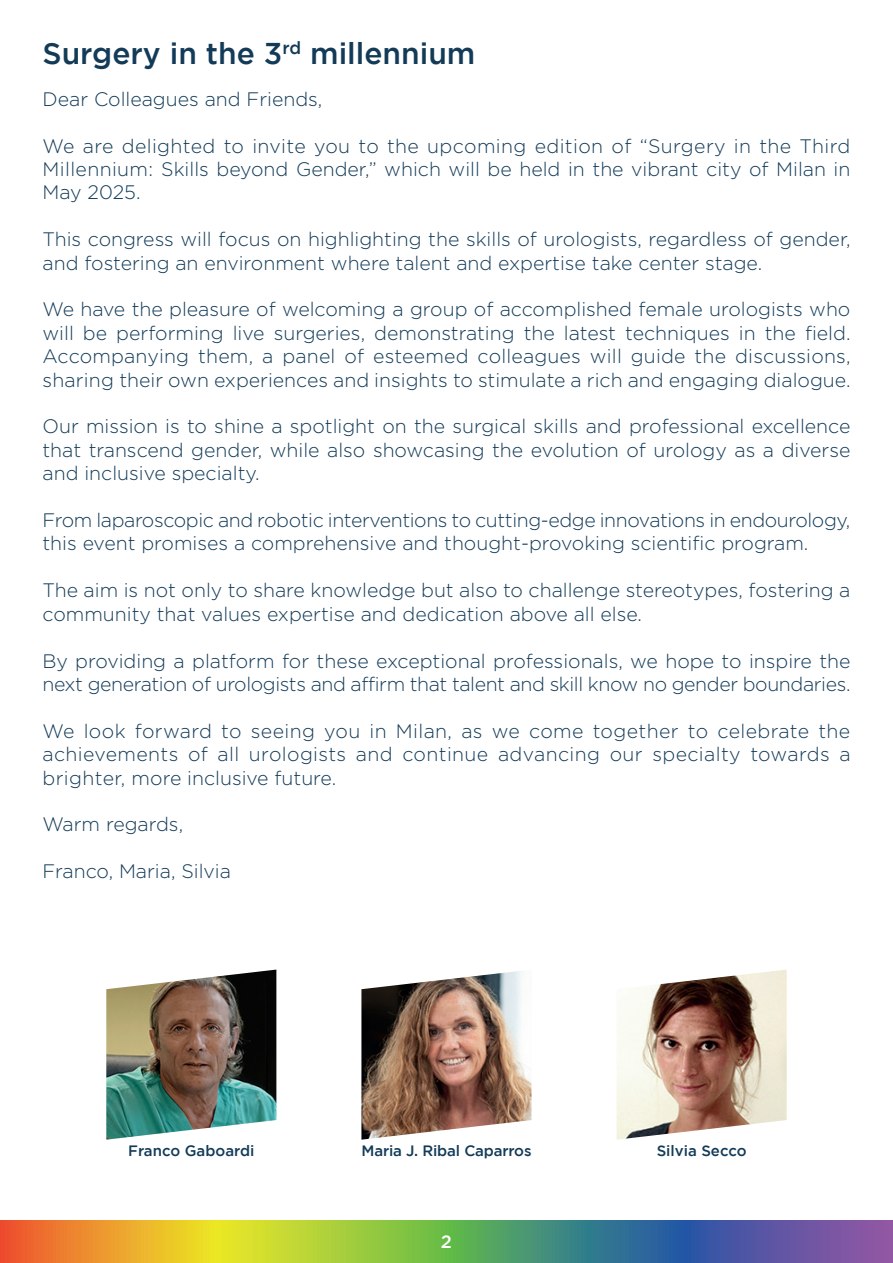
<style>
.page{position:relative;width:893px;height:1263px;background:#fff}
.page>*{position:absolute;margin:0;border:0;box-sizing:border-box;transform-origin:0 0}
.t1{font:500 30px "Gotham";color:#133b58}
.t2{font:300 19.5px/23.4px "Gotham";color:#133b58;text-align:justify}
.t3{font:300 19.5px/23.4px "Gotham";letter-spacing:-.02em;color:#133b58}
.t4{font:500 18px "Gotham";color:#fff}
.t5{font:500 15px "Gotham";letter-spacing:-.01em;color:#133b58}
</style>
<div class="page">
<svg style="left:0;top:1220px;width:893px;height:43px"></svg>
<img style="left:361px;top:971px;width:170px;height:169px">
<img style="left:106px;top:969px;width:170px;height:171px">
<img style="left:617px;top:969px;width:170px;height:171px">
<h1 class="t1" style="left:43px;top:37px;width:434px">Surgery in the 3<sup>rd</sup> millennium</h1>
<p class="t2" style="left:43px;top:87px;width:281px">Dear Colleagues and Friends,</p>
<p class="t2" style="left:43px;top:134px;width:809px">We are delighted to invite you to the upcoming edition of “Surgery in the Third Millennium: Skills beyond Gender,” which will be held in the vibrant city of Milan in May 2025.</p>
<p class="t2" style="left:43px;top:227px;width:809px">This congress will focus on highlighting the skills of urologists, regardless of gender, and fostering an environment where talent and expertise take center stage.</p>
<p class="t2" style="left:43px;top:298px;width:809px">We have the pleasure of welcoming a group of accomplished female urologists who will be performing live surgeries, demonstrating the latest techniques in the field.<br>Accompanying them, a panel of esteemed colleagues will guide the discussions, sharing their own experiences and insights to stimulate a rich and engaging dialogue.</p>
<p class="t2" style="left:43px;top:415px;width:809px">Our mission is to shine a spotlight on the surgical skills and professional excellence that transcend gender, while also showcasing the evolution of urology as a diverse and inclusive specialty.</p>
<p class="t3" style="left:43px;top:508px;width:809px">From laparoscopic and robotic interventions to cutting-edge innovations in endourology, this event promises a comprehensive and thought-provoking scientific program.</p>
<p class="t2" style="left:43px;top:578px;width:809px">The aim is not only to share knowledge but also to challenge stereotypes, fostering a community that values expertise and dedication above all else.</p>
<p class="t3" style="left:43px;top:649px;width:809px">By providing a platform for these exceptional professionals, we hope to inspire the next generation of urologists and affirm that talent and skill know no gender boundaries.</p>
<p class="t2" style="left:43px;top:719px;width:809px">We look forward to seeing you in Milan, as we come together to celebrate the achievements of all urologists and continue advancing our specialty towards a brighter, more inclusive future.</p>
<p class="t2" style="left:43px;top:812px;width:142px">Warm regards,</p>
<p class="t2" style="left:43px;top:859px;width:190px">Franco, Maria, Silvia</p>
<p class="t5" style="left:128px;top:1142px;width:128px">Franco Gaboardi</p>
<p class="t5" style="left:361px;top:1142px;width:171px">Maria J. Ribal Caparros</p>
<p class="t5" style="left:657px;top:1142px;width:91px">Silvia Secco</p>
<p class="t4" style="left:441px;top:1232px;width:13px">2</p>
</div>
